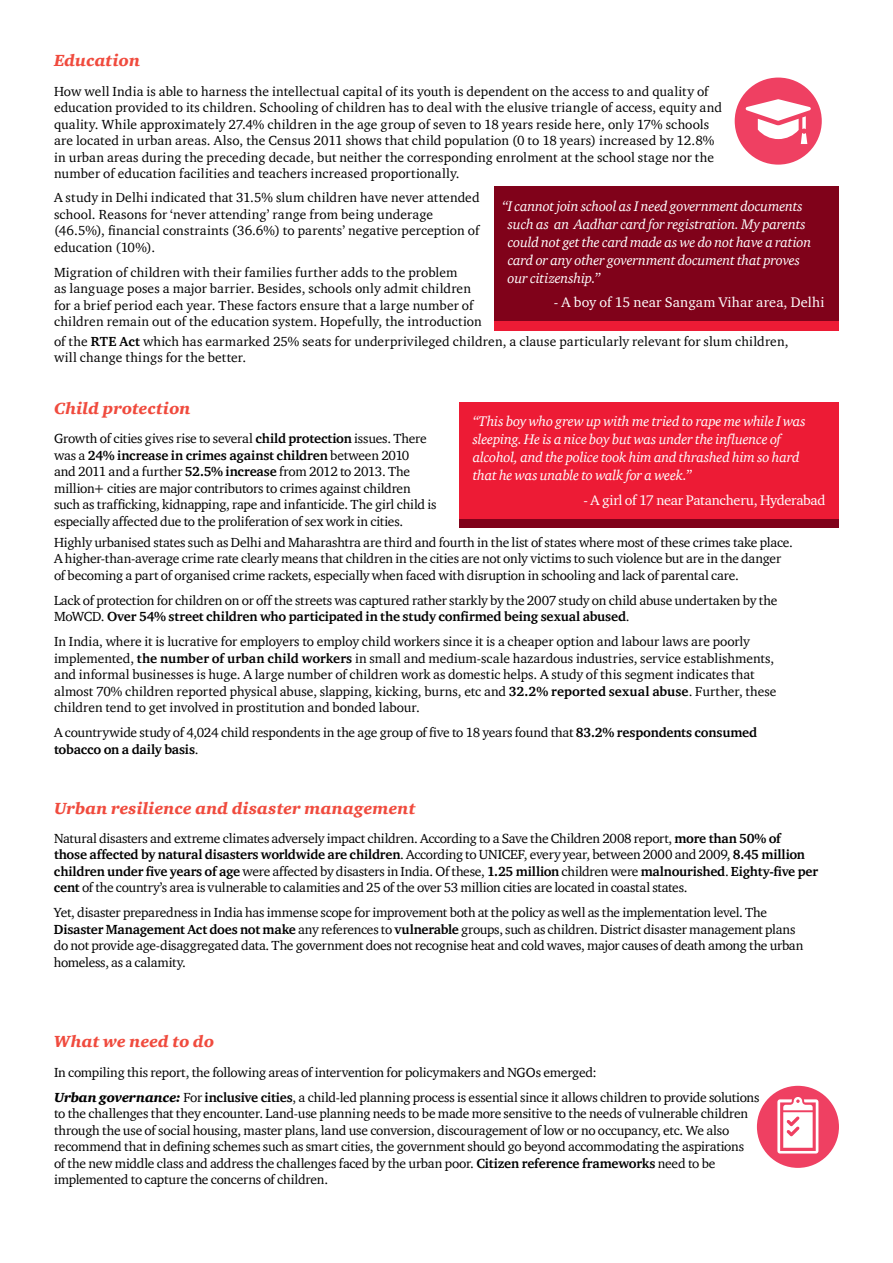
<style>
.page{position:relative;width:893px;height:1263px;background:#fff}
.page>*{position:absolute;margin:0;border:0;box-sizing:border-box;transform-origin:0 0}
.t1{font:italic 900 16.5px "ITC Charter Com";letter-spacing:.01em;color:#f04b3e}
.t2{font:italic 14.25px/18px "ITC Charter Com";letter-spacing:-.015em;color:#fff}
.t3{font:14.25px "ITC Charter Com";letter-spacing:-.005em;color:#fff}
.t4{font:14.25px "ITC Charter Com";letter-spacing:-.025em;color:#fff}
.t5{font:13.5px/16.5px "ITC Charter Com";letter-spacing:-.005em;color:#000}
.s1{font-weight:700}
.s2{font-weight:900;font-style:italic}
</style>
<div class="page">
<div style="left:494px;top:187px;width:345px;height:143px;background:#ed1b35"></div>
<div style="left:494px;top:187px;width:345px;height:134px;background:#80021a"></div>
<div style="left:459px;top:402px;width:380px;height:126px;background:#80021a"></div>
<div style="left:459px;top:402px;width:380px;height:117px;background:#ed1b35"></div>
<svg style="left:735px;top:78px;width:87px;height:87px"></svg>
<svg style="left:757px;top:1086px;width:82px;height:82px"></svg>
<p class="t1" style="left:54px;top:51px;width:88px">Education</p>
<p class="t5" style="left:54px;top:82px;width:670px">How well India is able to harness the intellectual capital of its youth is dependent on the access to and quality of education provided to its children. Schooling of children has to deal with the elusive triangle of access, equity and quality. While approximately 27.4% children in the age group of seven to 18 years reside here, only 17% schools are located in urban areas. Also, the Census 2011 shows that child population (0 to 18 years) increased by 12.8% in urban areas during the preceding decade, but neither the corresponding enrolment at the school stage nor the number of education facilities and teachers increased proportionally.</p>
<p class="t2" style="left:508px;top:197px;width:305px;text-indent:-5px">“I cannot join school as I need government documents such as an Aadhar card for registration. My parents could not get the card made as we do not have a ration card or any other government document that proves our citizenship.”</p>
<p class="t3" style="left:554px;top:294px;width:272px">- A boy of 15 near Sangam Vihar area, Delhi</p>
<p class="t5" style="left:54px;top:189px;width:427px">A study in Delhi indicated that 31.5% slum children have never attended school. Reasons for ‘never attending’ range from being underage (46.5%), financial constraints (36.6%) to parents’ negative perception of education (10%).</p>
<p class="t5" style="left:54px;top:263px;width:429px">Migration of children with their families further adds to the problem<br>as language poses a major barrier. Besides, schools only admit children for a brief period each year. These factors ensure that a large number of children remain out of the education system. Hopefully, the introduction</p>
<p class="t5" style="left:54px;top:333px;width:736px">of the <span class="s1">RTE Act</span> which has earmarked 25% seats for underprivileged children, a clause particularly relevant for slum children, will change things for the better.</p>
<p class="t1" style="left:54px;top:398px;width:138px">Child protection</p>
<p class="t5" style="left:54px;top:430px;width:384px">Growth of cities gives rise to several <span class="s1">child protection</span> issues. There was a <span class="s1">24% increase in crimes against children</span> between 2010<br>and 2011 and a further <span class="s1">52.5% increase</span> from 2012 to 2013. The million+ cities are major contributors to crimes against children such as trafficking, kidnapping, rape and infanticide. The girl child is especially affected due to the proliferation of sex work in cities.</p>
<p class="t5" style="left:54px;top:534px;width:740px">Highly urbanised states such as Delhi and Maharashtra are third and fourth in the list of states where most of these crimes take place.<br>A higher-than-average crime rate clearly means that children in the cities are not only victims to such violence but are in the danger of becoming a part of organised crime rackets, especially when faced with disruption in schooling and lack of parental care.</p>
<p class="t5" style="left:54px;top:592px;width:725px">Lack of protection for children on or off the streets was captured rather starkly by the 2007 study on child abuse undertaken by the<br>MoWCD. <span class="s1">Over 54% street children who participated in the study confirmed being sexual abused</span>.</p>
<p class="t5" style="left:54px;top:633px;width:724px">In India, where it is lucrative for employers to employ child workers since it is a cheaper option and labour laws are poorly implemented, <span class="s1">the number of urban child workers</span> in small and medium-scale hazardous industries, service establishments, and informal businesses is huge. A large number of children work as domestic helps. A study of this segment indicates that almost 70% children reported physical abuse, slapping, kicking, burns, etc and <span class="s1">32.2% reported sexual abuse</span>. Further, these children tend to get involved in prostitution and bonded labour.</p>
<p class="t5" style="left:54px;top:724px;width:705px">A countrywide study of 4,024 child respondents in the age group of five to 18 years found that <span class="s1">83.2% respondents consumed tobacco on a daily basis</span>.</p>
<p class="t2" style="left:473px;top:412px;width:335px">“This boy who grew up with me tried to rape me while I was sleeping. He is a nice boy but was under the influence of alcohol, and the police took him and thrashed him so hard that he was unable to walk for a week.”</p>
<p class="t4" style="left:583px;top:491px;width:243px">- A girl of 17 near Patancheru, Hyderabad</p>
<p class="t1" style="left:54px;top:798px;width:363px">Urban resilience and disaster management</p>
<p class="t5" style="left:54px;top:830px;width:766px">Natural disasters and extreme climates adversely impact children. According to a Save the Children 2008 report, <span class="s1">more than 50% of<br>those affected by natural disasters worldwide are children</span>. According to Unicef, every year, between 2000 and 2009, <span class="s1">8.45 million children under five years of age</span> were affected by disasters in India. Of these, <span class="s1">1.25 million</span> children were <span class="s1">malnourished</span>. <span class="s1">Eighty-five per cent</span> of the country’s area is vulnerable to calamities and 25 of the over 53 million cities are located in coastal states.</p>
<p class="t5" style="left:54px;top:904px;width:751px">Yet, disaster preparedness in India has immense scope for improvement both at the policy as well as the implementation level. The <span class="s1">Disaster Management Act does not make</span> any references to <span class="s1">vulnerable</span> groups, such as children. District disaster management plans do not provide age-disaggregated data. The government does not recognise heat and cold waves, major causes of death among the urban homeless, as a calamity.</p>
<p class="t1" style="left:54px;top:1031px;width:162px">What we need to do</p>
<p class="t5" style="left:54px;top:1059px;width:707px;line-height:25px">In compiling this report, the following areas of intervention for policymakers and NGOs emerged:<br><span class="s2">Urban governance:</span> For <span class="s1">inclusive cities</span>, a child-led planning process is essential since it allows children to provide solutions</p>
<p class="t5" style="left:54px;top:1105px;width:696px">to the challenges that they encounter. Land-use planning needs to be made more sensitive to the needs of vulnerable children through the use of social housing, master plans, land use conversion, discouragement of low or no occupancy, etc. We also recommend that in defining schemes such as smart cities, the government should go beyond accommodating the aspirations of the new middle class and address the challenges faced by the urban poor. <span class="s1">Citizen reference frameworks</span> need to be implemented to capture the concerns of children.</p>
</div>
